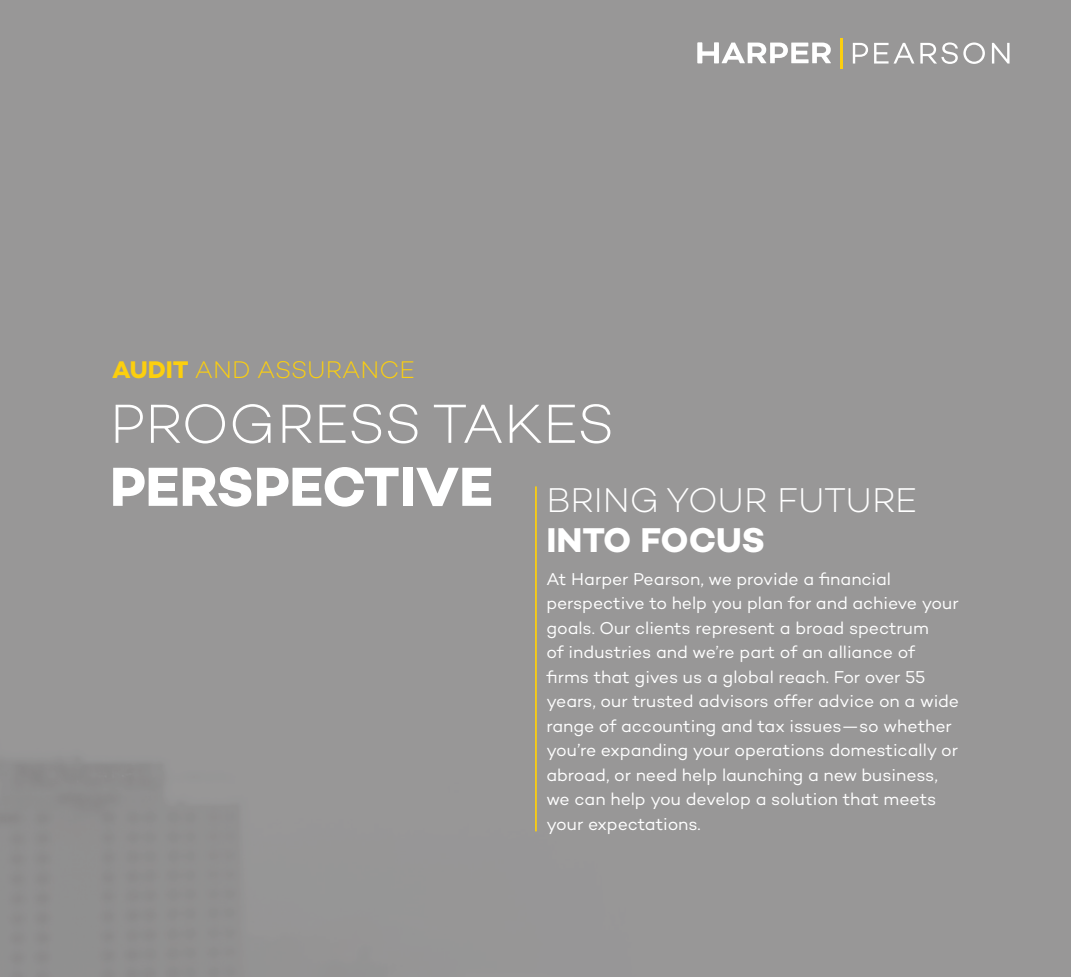
<style>
.page{position:relative;width:1071px;height:977px;background:#fff}
.page>*{position:absolute;margin:0;border:0;box-sizing:border-box;transform-origin:0 0}
.Paragraph_Style_1{font:300 56px "Campton";letter-spacing:-.01em;color:#fff}
.Paragraph_Style_1-2{font:700 56px "Campton";letter-spacing:-.005em;color:#fff}
.Paragraph_Style_1-3{font:300 35px/40.2px "Campton";color:#fff}
.t1{font:300 24.5px "Campton";color:#fccf0e}
.Paragraph_Style_1-4{font:17.5px/24.5px "Campton";letter-spacing:-.005em;color:#fff}
.s1{font-weight:700}
</style>
<div class="page">
<div style="left:0;top:0;width:1071px;height:976px;background:#989797"></div>
<hr style="left:535px;top:486px;width:2px;height:345px;background:#fccf0e">
<svg style="left:698px;top:43px;width:133px;height:20px"></svg>
<hr style="left:840px;top:38px;width:3px;height:30px;background:#fccf0e">
<svg style="left:853px;top:43px;width:15px;height:21px"></svg>
<svg style="left:874px;top:43px;width:40px;height:21px"></svg>
<svg style="left:920px;top:42px;width:65px;height:22px"></svg>
<svg style="left:992px;top:43px;width:18px;height:21px"></svg>
<p class="t1" style="left:112px;top:355px;width:304px"><span class="s1">AUDIT</span> AND ASSURANCE</p>
<p class="Paragraph_Style_1" style="left:110px;top:389px;width:506px">PROGRESS TAKES</p>
<p class="Paragraph_Style_1-2" style="left:110px;top:451px;width:385px">PERSPECTIVE</p>
<p class="Paragraph_Style_1-3" style="left:546px;top:479px;width:373px">BRING YOUR FUTURE<br><span class="s1">INTO FOCUS</span></p>
<p class="Paragraph_Style_1-4" style="left:546px;top:566px;width:414px">At Harper Pearson, we provide a financial perspective to help you plan for and achieve your goals. Our clients represent a broad spectrum<br>of industries and we’re part of an alliance of firms that gives us a global reach. For over 55 years, our trusted advisors offer advice on a wide range of accounting and tax issues—so whether you’re expanding your operations domestically or abroad, or need help launching a new business, we can help you develop a solution that meets your expectations.</p>
</div>
